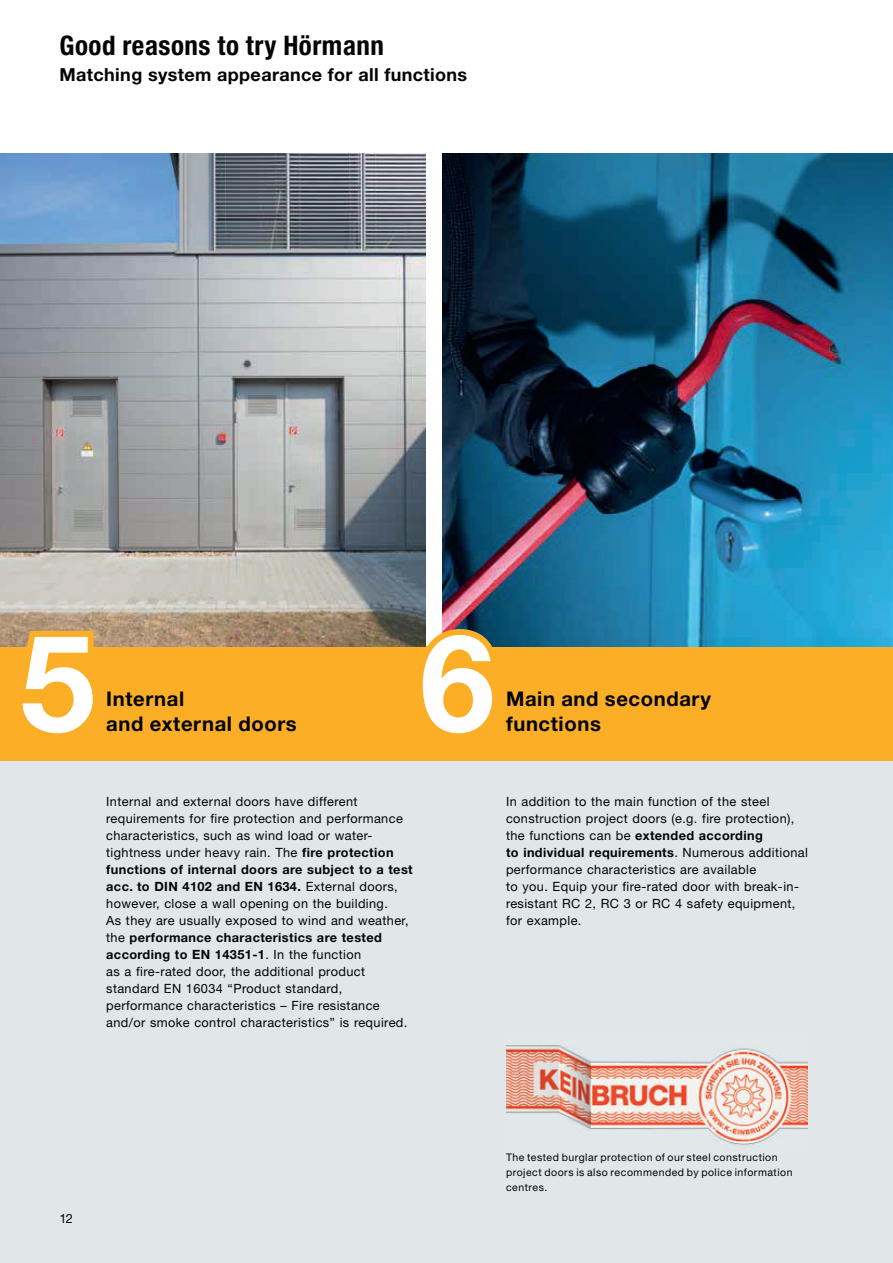
<style>
.page{position:relative;width:893px;height:1263px;background:#fff}
.page>*{position:absolute;margin:0;border:0;box-sizing:border-box;transform-origin:0 0}
.t1{font:700 135px "Hoermann Helvetica Neue";color:#fff}
.t2{font:700 condensed 27px "Hoermann Helvetica Neue";letter-spacing:.02em;color:#020405}
.t3{font:700 20.25px/25.5px "Hoermann Helvetica Neue";letter-spacing:.03em;color:#020405}
.t4{font:700 18px "Hoermann Helvetica Neue";letter-spacing:.02em;color:#020405}
.t5{font:12.75px/17px "Hoermann Helvetica Neue Rm";letter-spacing:.03em;color:#020405}
.t6{font:700 12.75px/17px "Hoermann Helvetica Neue";letter-spacing:.03em;color:#020405}
.t7{font:10.5px/14.9px "Hoermann Helvetica Neue Rm";letter-spacing:.05em;color:#020405}
.s1{font-family:"Hoermann Helvetica Neue";font-weight:700}
.s2{font-family:"Hoermann Helvetica Neue Rm";font-weight:400}
</style>
<div class="page">
<div style="left:0;top:153px;width:893px;height:1110px;background:#e1e7e9"></div>
<div style="left:425px;top:153px;width:17px;height:557px;background:#fff"></div>
<div style="left:0;top:646px;width:893px;height:115px;background:#fbae26"></div>
<img style="left:442px;top:153px;width:451px;height:493px">
<img style="left:0;top:153px;width:425px;height:493px">
<img style="left:506px;top:1045px;width:302px;height:101px">
<svg style="left:411px;top:623px;width:93px;height:24px;background:#8a7d59"></svg>
<svg style="left:10px;top:625px;width:95px;height:22px;background:#cf9f55"></svg>
<h2 class="t2" style="left:59px;top:36px;width:326px">Good reasons to try Hörmann</h2>
<h3 class="t4" style="left:59px;top:68px;width:409px">Matching system appearance for all functions</h3>
<h1 class="t1" style="left:20px;top:635px;width:77px">5</h1>
<h1 class="t1" style="left:420px;top:635px;width:77px">6</h1>
<h3 class="t3" style="left:106px;top:688px;width:192px">Internal<br>and external doors</h3>
<h3 class="t3" style="left:506px;top:688px;width:206px">Main and secondary</h3>
<h3 class="t3" style="left:506px;top:713px;width:96px">functions</h3>
<p class="t5" style="left:106px;top:794px;width:298px">Internal and external doors have different requirements for fire protection and performance characteristics, such as wind load or water&shy;tightness under heavy rain. The <span class="s1">fire protection</span></p>
<p class="t6" style="left:106px;top:862px;width:308px">functions of internal doors are subject to a test acc. to DIN 4102 and EN 1634. <span class="s2">External doors,</span></p>
<p class="t5" style="left:106px;top:896px;width:304px">however, close a wall opening on the building.<br>As they are usually exposed to wind and weather,</p>
<p class="t6" style="left:106px;top:930px;width:277px"><span class="s2">the</span> performance characteristics are tested according to EN 14351-1<span class="s2">. In the function</span></p>
<p class="t5" style="left:106px;top:964px;width:303px">as a fire-rated door, the additional product standard EN 16034 “Product standard, performance characteristics – Fire resistance and/or smoke control characteristics” is required.</p>
<p class="t5" style="left:59px;top:1211px;width:15px">12</p>
<p class="t5" style="left:506px;top:794px;width:290px">In addition to the main function of the steel construction project doors (e.g. fire protection), the functions can be <span class="s1">extended according</span></p>
<p class="t6" style="left:506px;top:845px;width:303px">to individual requirements<span class="s2">. Numerous additional</span></p>
<p class="t5" style="left:506px;top:862px;width:294px">performance characteristics are available<br>to you. Equip your fire-rated door with break-in&shy;resistant RC 2, RC 3 or RC 4 safety equipment, for example.</p>
<p class="t7" style="left:506px;top:1151px;width:288px">The tested burglar protection of our steel construction project doors is also recommended by police information centres.</p>
</div>
